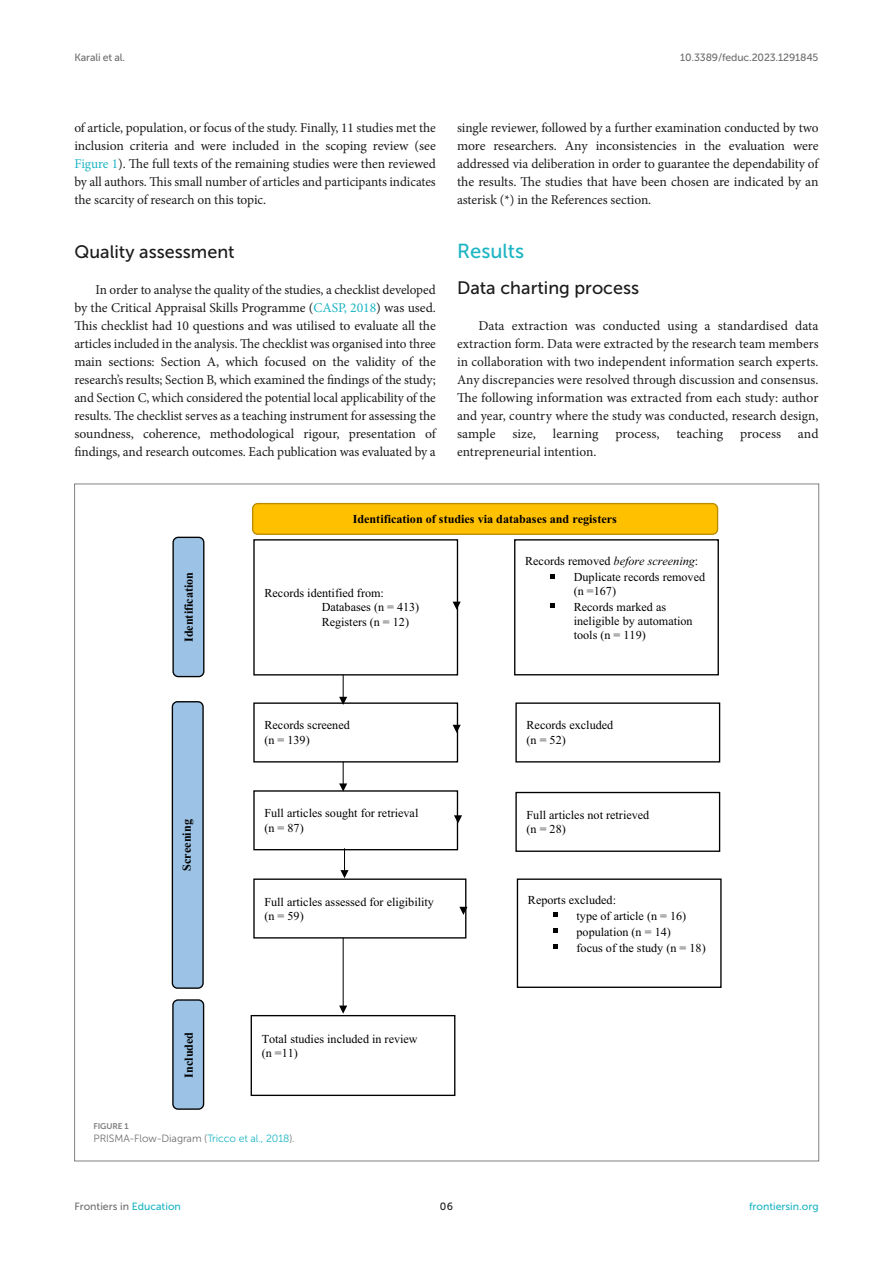
<style>
.page{position:relative;width:893px;height:1263px;background:#fff}
.page>*{position:absolute;margin:0;border:0;box-sizing:border-box;transform-origin:0 0}
.HEAD_1{font:20.25px "Museo Sans 500";color:#1db5c3}
.HEAD_2_after_HEAD_1{font:18px "Museo Sans 500";color:#1b1c1b}
.HEAD_2{font:18px "Museo Sans 500";color:#1b1c1b}
.TEXT_FLUSH{font:13.5px/18px "Minion Pro";color:#1b1c1b;text-align:justify}
.TEXT{font:13.5px/18px "Minion Pro";letter-spacing:-.005em;color:#1b1c1b;text-align:justify}
.t1{font:12.15px/16px "Times New Roman";color:#000}
.t2{font:700 12.15px "Times New Roman";color:#000}
.t3{font:10.5px "Museo Sans 500";letter-spacing:-.015em;color:#706f70}
.FIG_LEG{font:10.5px "Museo Sans 300";letter-spacing:-.01em;color:#706f70}
.t4{font:10.5px "Museo Sans 500";color:#1db5c3}
.t5{font:10.5px "Museo Sans 500";color:#1b1c1b}
.FIG_HD{font:8.25px "Museo Sans 700";letter-spacing:-.01em;color:#7e7f7f}
.s1{color:#1db5c3}
.s2{font-style:italic}
</style>
<div class="page">
<div style="left:253px;top:504px;width:465px;height:30px;background:#ffc000;border-radius:5px"></div>
<div style="left:252px;top:503px;width:466px;height:32px;border:1px solid #ba8c00;border-radius:5px"></div>
<div style="left:253px;top:539px;width:205px;height:136px;border:1px solid #000"></div>
<div style="left:514px;top:539px;width:205px;height:136px;border:1px solid #000"></div>
<svg style="left:551px;top:574px;width:4px;height:4px"></svg>
<svg style="left:551px;top:604px;width:4px;height:4px"></svg>
<div style="left:173px;top:537px;width:31px;height:139px;background:#9cc2e5;border-radius:5px"></div>
<div style="left:172px;top:537px;width:32px;height:140px;border:1px solid #000;border-radius:5px"></div>
<svg style="left:453px;top:602px;width:8px;height:8px"></svg>
<svg style="left:339px;top:675px;width:8px;height:30px"></svg>
<div style="left:253px;top:702px;width:205px;height:60px;border:1px solid #000"></div>
<div style="left:515px;top:702px;width:205px;height:60px;border:1px solid #000"></div>
<div style="left:253px;top:790px;width:205px;height:60px;border:1px solid #000"></div>
<svg style="left:453px;top:725px;width:8px;height:8px"></svg>
<svg style="left:454px;top:815px;width:8px;height:8px"></svg>
<svg style="left:339px;top:762px;width:8px;height:29px"></svg>
<div style="left:515px;top:792px;width:205px;height:60px;border:1px solid #000"></div>
<div style="left:172px;top:702px;width:31px;height:286px;background:#9cc2e5;border-radius:5px"></div>
<div style="left:172px;top:701px;width:32px;height:288px;border:1px solid #000;border-radius:5px"></div>
<svg style="left:340px;top:848px;width:9px;height:30px"></svg>
<div style="left:253px;top:878px;width:213px;height:60px;border:1px solid #000"></div>
<div style="left:517px;top:878px;width:205px;height:110px;border:1px solid #000"></div>
<svg style="left:553px;top:913px;width:5px;height:4px"></svg>
<svg style="left:553px;top:929px;width:5px;height:4px"></svg>
<svg style="left:553px;top:945px;width:5px;height:4px"></svg>
<svg style="left:459px;top:907px;width:8px;height:8px"></svg>
<hr style="left:343px;top:938px;width:1px;height:69px;background:#000">
<svg style="left:339px;top:1005px;width:8px;height:9px"></svg>
<div style="left:251px;top:1015px;width:204px;height:81px;border:1px solid #000"></div>
<div style="left:173px;top:1000px;width:31px;height:109px;background:#9cc2e5;border-radius:5px"></div>
<div style="left:172px;top:999px;width:32px;height:111px;border:1px solid #000;border-radius:5px"></div>
<p class="t3" style="left:74px;top:51px;width:52px">Karali et al.</p>
<p class="t3" style="left:680px;top:51px;width:140px">10.3389/feduc.2023.1291845</p>
<p class="TEXT" style="left:74px;top:119px;width:363px">of article, population, or focus of the study. Finally, 11 studies met the inclusion criteria and were included in the scoping review (see <span class="s1">Figure 1</span>). The full texts of the remaining studies were then reviewed by all authors. This small number of articles and participants indicates the scarcity of research on this topic.</p>
<p class="HEAD_2" style="left:74px;top:242px;width:162px">Quality assessment</p>
<p class="TEXT_FLUSH" style="left:74px;top:281px;width:363px;text-indent:21px">In order to analyse the quality of the studies, a checklist developed by the Critical Appraisal Skills Programme (<span class="s1">CASP, 2018</span>) was used.<br>This checklist had 10 questions and was utilised to evaluate all the articles included in the analysis. The checklist was organised into three main sections: Section A, which focused on the validity of the research’s results; Section B, which examined the findings of the study; and Section C, which considered the potential local applicability of the results. The checklist serves as a teaching instrument for assessing the soundness, coherence, methodological rigour, presentation of findings, and research outcomes. Each publication was evaluated by a</p>
<p class="TEXT_FLUSH" style="left:457px;top:119px;width:363px">single reviewer, followed by a further examination conducted by two more researchers. Any inconsistencies in the evaluation were addressed via deliberation in order to guarantee the dependability of the results. The studies that have been chosen are indicated by an asterisk (*) in the References section.</p>
<p class="HEAD_1" style="left:457px;top:240px;width:69px">Results</p>
<p class="HEAD_2_after_HEAD_1" style="left:457px;top:278px;width:184px">Data charting process</p>
<p class="TEXT_FLUSH" style="left:457px;top:317px;width:363px;text-indent:21px">Data extraction was conducted using a standardised data extraction form. Data were extracted by the research team members in collaboration with two independent information search experts.<br>Any discrepancies were resolved through discussion and consensus.<br>The following information was extracted from each study: author and year, country where the study was conducted, research design, sample</p>
<p class="TEXT_FLUSH" style="left:512px;top:425px;width:25px">size,</p>
<p class="TEXT_FLUSH" style="left:553px;top:425px;width:47px">learning</p>
<p class="TEXT_FLUSH" style="left:615px;top:425px;width:46px">process,</p>
<p class="TEXT_FLUSH" style="left:676px;top:425px;width:48px">teaching</p>
<p class="TEXT_FLUSH" style="left:740px;top:425px;width:42px">process</p>
<p class="TEXT_FLUSH" style="left:798px;top:425px;width:22px">and</p>
<p class="TEXT_FLUSH" style="left:457px;top:443px;width:141px">entrepreneurial intention.</p>
<p class="t2" style="left:180px;top:642px;width:72px;rotate:-90deg">Identification</p>
<p class="t2" style="left:178px;top:871px;width:53px;rotate:-90deg">Screening</p>
<p class="t2" style="left:180px;top:1078px;width:47px;rotate:-90deg">Included</p>
<p class="t2" style="left:353px;top:511px;width:266px">Identification of studies via databases and registers</p>
<p class="t1" style="left:322px;top:586px;width:99px;line-height:14.1px;text-indent:-57px">Records identified from:<br>Databases (n = 413)<br>Registers (n = 12)</p>
<p class="t1" style="left:574px;top:553px;width:133px;text-indent:-49px">Records removed <span class="s2">before screening</span>:<br>Duplicate records removed</p>
<p class="t1" style="left:574px;top:583px;width:94px">(n =167)<br>Records marked as</p>
<p class="t1" style="left:574px;top:614px;width:120px;line-height:14px">ineligible by automation tools (n = 119)</p>
<p class="t1" style="left:264px;top:718px;width:87px;line-height:14.4px">Records screened (n = 139)</p>
<p class="t1" style="left:526px;top:718px;width:88px;line-height:14.4px">Records excluded (n = 52)</p>
<p class="t1" style="left:264px;top:806px;width:155px;line-height:14.4px">Full articles sought for retrieval (n = 87)</p>
<p class="t1" style="left:526px;top:807px;width:124px;line-height:14.2px">Full articles not retrieved (n = 28)</p>
<p class="t1" style="left:264px;top:894px;width:171px;line-height:14.2px">Full articles assessed for eligibility (n = 59)</p>
<p class="t1" style="left:576px;top:892px;width:131px;text-indent:-49px">Reports excluded:<br>type of article (n = 16) population (n = 14)<br>focus of the study (n = 18)</p>
<p class="t1" style="left:262px;top:1032px;width:158px;line-height:14px">Total studies included in review (n =11)</p>
<p class="FIG_HD" style="left:94px;top:1121px;width:37px">FIGURE 1</p>
<p class="FIG_LEG" style="left:94px;top:1133px;width:203px">PRISMA-Flow-Diagram (<span class="s1">Tricco et al., 2018</span>).</p>
<p class="t3" style="left:74px;top:1200px;width:108px">Frontiers in <span class="s1">Education</span></p>
<p class="t5" style="left:440px;top:1200px;width:15px">06</p>
<p class="t4" style="left:749px;top:1200px;width:71px">frontiersin.org</p>
</div>
